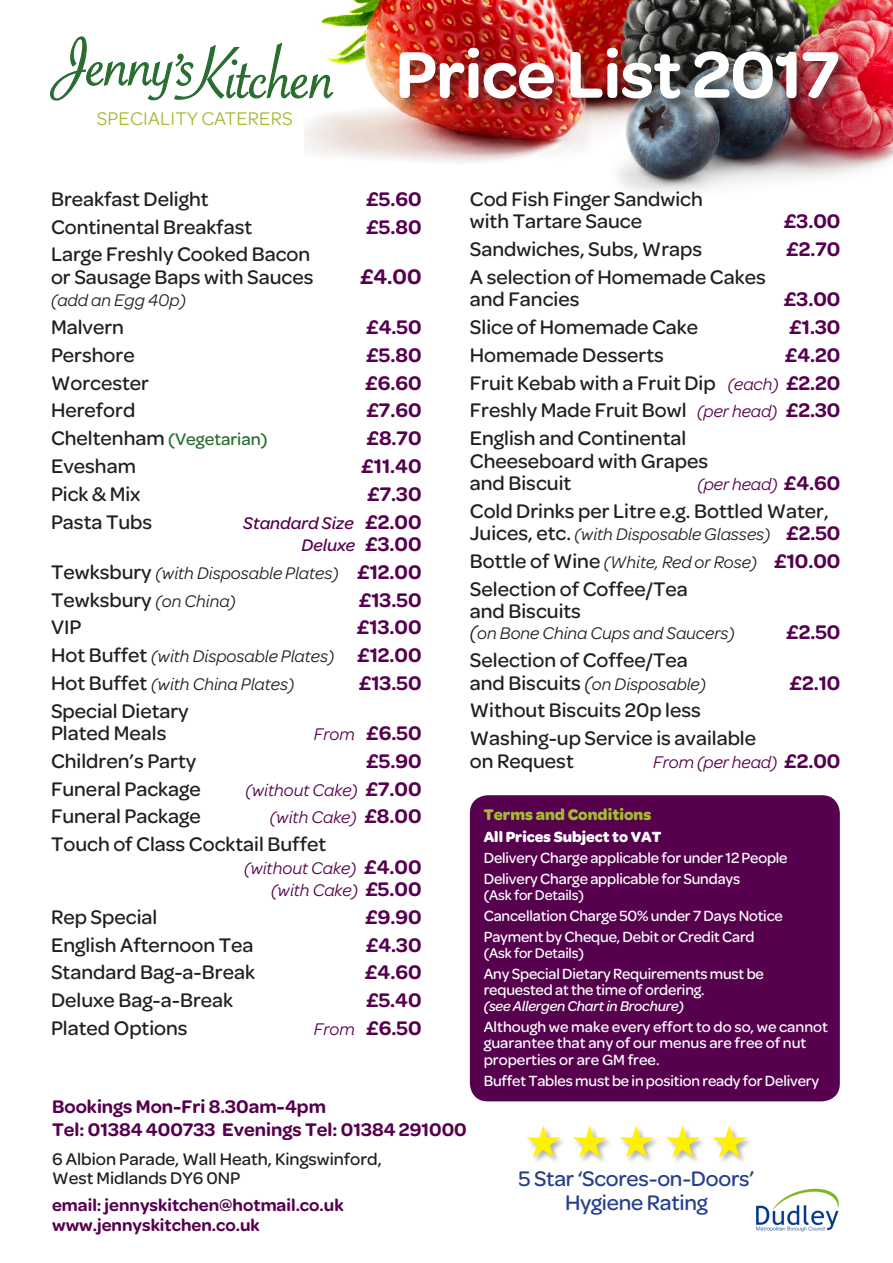
<style>
.page{position:relative;width:893px;height:1263px;background:#fff}
.page>*{position:absolute;margin:0;border:0;box-sizing:border-box;transform-origin:0 0}
.t1{font:78.3px "Savoye Let Plain";letter-spacing:-.01em;color:#296d30}
.t2{font:600 70.2px "Omnes";letter-spacing:-.01em;color:#fff}
.t3{font:45px "Zapf Dingbats ITC";color:#fff101}
.t4{font:500 22.5px "Omnes";letter-spacing:-.01em;color:#253f8e}
.t5{font:600 22.5px "Omnes";color:#56004e}
.t6{font:500 21px "Omnes";color:#231f20}
.t7{font:600 21px "Omnes";color:#56004e}
.t8{font:19.65px "Omnes";letter-spacing:.01em;color:#a3bb31}
.t9{font:600 19.5px "Omnes";color:#56004e}
.t10{font:italic 18px "Omnes";color:#231f20}
.t11{font:italic 18px "Omnes";color:#56004e}
.t12{font:600 18px "Omnes";color:#56004e}
.t13{font:500 18px "Omnes";color:#231f20}
.t14{font:italic 500 18px "Omnes";color:#56004e}
.t15{font:500 18px "Omnes";color:#296d30}
.t16{font:700 16.5px "Omnes";color:#a3bb31}
.t17{font:500 15.75px/16.5px "Omnes";letter-spacing:-.01em;color:#fff}
.t18{font:700 15.75px "Omnes";color:#fff}
.t19{font:500 15px "Omnes";letter-spacing:-.01em;color:#fff}
.t20{font:italic 500 15px "Omnes";letter-spacing:-.01em;color:#fff}
.s1{font-size:21px;color:#231f20}
.s2{font-weight:600;font-style:normal;font-size:21px}
.s3{font-weight:500;font-style:normal;font-size:21px}
.s4{font-weight:600;font-style:normal;font-size:21px;color:#56004e}
.s5{font-weight:400;font-style:italic;font-size:18px}
.s6{font-weight:400;font-style:italic;font-size:18px;color:#56004e}
.s7{font-weight:600;color:#56004e}
.s8{font-size:21px}
</style>
<div class="page">
<img style="left:304px;top:0;width:589px;height:193px">
<svg style="left:50px;top:36px;width:284px;height:65px"></svg>
<div style="left:397px;top:45px;width:456px;height:69px;background:#231f20;opacity:.55"></div>
<img style="left:756px;top:1188px;width:83px;height:44px">
<div style="left:526px;top:1125px;width:227px;height:39px;background:#231f20;opacity:.35"></div>
<div style="left:470px;top:795px;width:370px;height:306px;background:#56004e;border-radius:18px"></div>
<p class="t1" style="left:53px;top:21px;width:284px">Jenny’Kitchen</p>
<p class="t1" style="left:180px;top:9px;width:18px">s</p>
<p class="t8" style="left:97px;top:107px;width:197px">SPECIALITY CATERERS</p>
<p class="t2" style="left:395px;top:34px;width:446px">Price List 2017</p>
<p class="t6" style="left:51px;top:187px;width:159px">Breakfast Delight</p>
<p class="t7" style="left:366px;top:187px;width:57px">£5.60</p>
<p class="t6" style="left:51px;top:215px;width:203px">Continental Breakfast</p>
<p class="t7" style="left:366px;top:215px;width:57px">£5.80</p>
<p class="t6" style="left:51px;top:243px;width:261px">Large Freshly Cooked Bacon</p>
<p class="t6" style="left:51px;top:265px;width:264px">or Sausage Baps with Sauces</p>
<p class="t5" style="left:360px;top:264px;width:63px">£4.00</p>
<p class="t10" style="left:51px;top:290px;width:137px">(add an Egg 40p)</p>
<p class="t6" style="left:51px;top:315px;width:74px">Malvern</p>
<p class="t7" style="left:366px;top:315px;width:57px">£4.50</p>
<p class="t6" style="left:51px;top:343px;width:85px">Pershore</p>
<p class="t7" style="left:366px;top:343px;width:57px">£5.80</p>
<p class="t6" style="left:51px;top:371px;width:100px">Worcester</p>
<p class="t7" style="left:365px;top:371px;width:58px">£6.60</p>
<p class="t6" style="left:51px;top:399px;width:86px">Hereford</p>
<p class="t7" style="left:366px;top:399px;width:57px">£7.60</p>
<p class="t15" style="left:51px;top:429px;width:218px"><span class="s1">Cheltenham</span> (Vegetarian)</p>
<p class="t7" style="left:366px;top:426px;width:57px">£8.70</p>
<p class="t6" style="left:51px;top:454px;width:86px">Evesham</p>
<p class="t7" style="left:361px;top:454px;width:62px">£11.40</p>
<p class="t6" style="left:51px;top:482px;width:91px">Pick &amp; Mix</p>
<p class="t7" style="left:367px;top:482px;width:56px">£7.30</p>
<p class="t6" style="left:51px;top:510px;width:103px">Pasta Tubs</p>
<p class="t14" style="left:243px;top:512px;width:180px">Standard Size <span class="s2">£2.00</span></p>
<p class="t14" style="left:302px;top:535px;width:121px">Deluxe <span class="s2">£3.00</span></p>
<p class="t10" style="left:51px;top:563px;width:372px"><span class="s3">Tewksbury</span> (with Disposable Plates) <span class="s4">£12.00</span></p>
<p class="t6" style="left:51px;top:588px;width:186px">Tewksbury <span class="s5">(on China)</span></p>
<p class="t7" style="left:359px;top:588px;width:64px">£13.50</p>
<p class="t6" style="left:51px;top:615px;width:32px">VIP</p>
<p class="t7" style="left:357px;top:615px;width:66px">£13.00</p>
<p class="t10" style="left:51px;top:646px;width:372px"><span class="s3">Hot Buffet</span> (with Disposable Plates) <span class="s4">£12.00</span></p>
<p class="t10" style="left:51px;top:674px;width:245px"><span class="s3">Hot Buffet</span> (with China Plates)</p>
<p class="t7" style="left:359px;top:671px;width:64px">£13.50</p>
<p class="t6" style="left:51px;top:699px;width:139px">Special Dietary</p>
<p class="t6" style="left:51px;top:721px;width:117px">Plated Meals</p>
<p class="t7" style="left:314px;top:721px;width:109px"><span class="s5">From</span> £6.50</p>
<p class="t6" style="left:51px;top:749px;width:147px">Children’s Party</p>
<p class="t7" style="left:366px;top:749px;width:57px">£5.90</p>
<p class="t6" style="left:51px;top:777px;width:151px">Funeral Package</p>
<p class="t11" style="left:245px;top:779px;width:178px">(without Cake) <span class="s2">£7.00</span></p>
<p class="t6" style="left:51px;top:804px;width:151px">Funeral Package</p>
<p class="t11" style="left:270px;top:807px;width:153px">(with Cake) <span class="s2">£8.00</span></p>
<p class="t6" style="left:51px;top:832px;width:277px">Touch of Class Cocktail Buffet</p>
<p class="t11" style="left:244px;top:857px;width:179px">(without Cake) <span class="s2">£4.00</span></p>
<p class="t11" style="left:271px;top:880px;width:152px">(with Cake) <span class="s2">£5.00</span></p>
<p class="t6" style="left:51px;top:905px;width:108px">Rep Special</p>
<p class="t7" style="left:365px;top:905px;width:58px">£9.90</p>
<p class="t6" style="left:51px;top:933px;width:204px">English Afternoon Tea</p>
<p class="t7" style="left:366px;top:933px;width:57px">£4.30</p>
<p class="t6" style="left:51px;top:960px;width:205px">Standard Bag-a-Break</p>
<p class="t7" style="left:365px;top:960px;width:58px">£4.60</p>
<p class="t6" style="left:51px;top:988px;width:184px">Deluxe Bag-a-Break</p>
<p class="t7" style="left:366px;top:988px;width:57px">£5.40</p>
<p class="t6" style="left:51px;top:1016px;width:138px">Plated Options</p>
<p class="t7" style="left:314px;top:1016px;width:109px"><span class="s5">From</span> £6.50</p>
<p class="t6" style="left:470px;top:187px;width:234px">Cod Fish Finger Sandwich</p>
<p class="t6" style="left:470px;top:209px;width:174px">with Tartare Sauce</p>
<p class="t7" style="left:784px;top:209px;width:58px">£3.00</p>
<p class="t6" style="left:470px;top:237px;width:234px">Sandwiches, Subs, Wraps</p>
<p class="t7" style="left:786px;top:237px;width:56px">£2.70</p>
<p class="t6" style="left:470px;top:265px;width:297px">A selection of Homemade Cakes</p>
<p class="t6" style="left:470px;top:287px;width:111px">and Fancies</p>
<p class="t7" style="left:784px;top:287px;width:58px">£3.00</p>
<p class="t6" style="left:470px;top:315px;width:230px">Slice of Homemade Cake</p>
<p class="t7" style="left:789px;top:315px;width:53px">£1.30</p>
<p class="t6" style="left:470px;top:343px;width:196px">Homemade Desserts</p>
<p class="t7" style="left:785px;top:343px;width:57px">£4.20</p>
<p class="t6" style="left:470px;top:371px;width:372px">Fruit Kebab with a Fruit Dip <span class="s6">(each)</span> <span class="s7">£2.20</span></p>
<p class="t6" style="left:470px;top:398px;width:372px">Freshly Made Fruit Bowl <span class="s6">(per head)</span> <span class="s7">£2.30</span></p>
<p class="t6" style="left:470px;top:426px;width:218px">English and Continental</p>
<p class="t6" style="left:470px;top:449px;width:240px">Cheeseboard with Grapes</p>
<p class="t6" style="left:470px;top:471px;width:103px">and Biscuit</p>
<p class="t11" style="left:697px;top:474px;width:144px">(per head) <span class="s2">£4.60</span></p>
<p class="t6" style="left:470px;top:499px;width:360px">Cold Drinks per Litre e.g. Bottled Water,</p>
<p class="t10" style="left:470px;top:524px;width:372px"><span class="s3">Juices, etc.</span> (with Disposable Glasses) <span class="s4">£2.50</span></p>
<p class="t10" style="left:470px;top:552px;width:372px"><span class="s3">Bottle of Wine</span> (White, Red or Rose) <span class="s4">£10.00</span></p>
<p class="t6" style="left:470px;top:577px;width:219px">Selection of Coffee/Tea</p>
<p class="t6" style="left:470px;top:599px;width:113px">and Biscuits</p>
<p class="t10" style="left:470px;top:623px;width:266px"><span class="s8">(</span>on Bone China Cups and Saucers)</p>
<p class="t7" style="left:786px;top:620px;width:56px">£2.50</p>
<p class="t6" style="left:470px;top:648px;width:219px">Selection of Coffee/Tea</p>
<p class="t10" style="left:470px;top:674px;width:238px"><span class="s3">and Biscuits</span> <span class="s8">(</span>on Disposable)</p>
<p class="t7" style="left:789px;top:671px;width:52px">£2.10</p>
<p class="t6" style="left:470px;top:698px;width:233px">Without Biscuits 20p less</p>
<p class="t6" style="left:470px;top:726px;width:288px">Washing-up Service is available</p>
<p class="t6" style="left:470px;top:749px;width:105px">on Request</p>
<p class="t11" style="left:653px;top:752px;width:189px">From (per head) <span class="s2">£2.00</span></p>
<p class="t16" style="left:484px;top:804px;width:169px">Terms and Conditions</p>
<p class="t18" style="left:484px;top:828px;width:179px">All Prices Subject to VAT</p>
<p class="t17" style="left:484px;top:850px;width:305px">Delivery Charge applicable for under 12 People</p>
<p class="t17" style="left:484px;top:871px;width:258px">Delivery Charge applicable for Sundays</p>
<p class="t19" style="left:484px;top:886px;width:102px">(Ask for Details)</p>
<p class="t17" style="left:484px;top:907px;width:301px">Cancellation Charge 50% under 7 Days Notice</p>
<p class="t17" style="left:484px;top:928px;width:272px">Payment by Cheque, Debit or Credit Card</p>
<p class="t19" style="left:484px;top:944px;width:102px">(Ask for Details)</p>
<p class="t17" style="left:484px;top:965px;width:282px">Any Special Dietary Requirements must be</p>
<p class="t17" style="left:484px;top:982px;width:222px">requested at the time of ordering.</p>
<p class="t20" style="left:484px;top:997px;width:202px">(see Allergen Chart in Brochure)</p>
<p class="t17" style="left:484px;top:1018px;width:346px">Although we make every effort to do so, we cannot guarantee that any of our menus are free of nut properties or are GM free.</p>
<p class="t17" style="left:484px;top:1072px;width:337px">Buffet Tables must be in position ready for Delivery</p>
<p class="t9" style="left:52px;top:1095px;width:275px">Bookings Mon-Fri 8.30am-4pm</p>
<p class="t9" style="left:52px;top:1119px;width:416px">Tel: 01384 400733 Evenings Tel: 01384 291000</p>
<p class="t13" style="left:52px;top:1148px;width:331px">6 Albion Parade, Wall Heath, Kingswinford,</p>
<p class="t13" style="left:52px;top:1168px;width:190px">West Midlands DY6 0NP</p>
<p class="t12" style="left:52px;top:1195px;width:293px">email: jennyskitchen@hotmail.co.uk</p>
<p class="t12" style="left:52px;top:1214px;width:209px">www.jennyskitchen.co.uk</p>
<p class="t3" style="left:525px;top:1120px;width:224px">★ ★ ★ ★ ★</p>
<p class="t4" style="left:519px;top:1166px;width:237px">5 Star ‘Scores-on-Doors’</p>
<p class="t4" style="left:565px;top:1190px;width:144px">Hygiene Rating</p>
</div>
